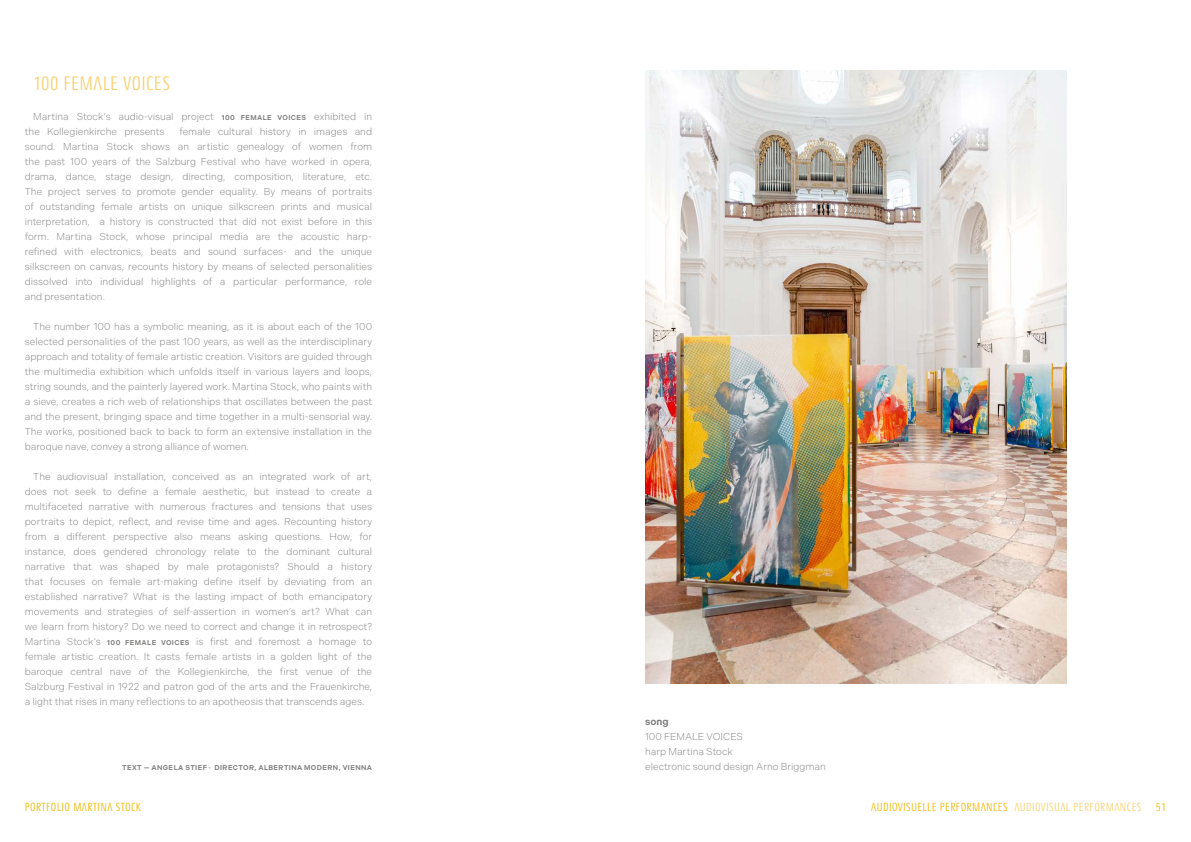
<style>
.page{position:relative;width:1191px;height:842px;background:#fff}
.page>*{position:absolute;margin:0;border:0;box-sizing:border-box;transform-origin:0 0}
.t1{font:condensed 20px "Aeonis LT Pro";letter-spacing:.015em;color:#f8cf6e}
.t2{font:condensed 12px "Aeonis LT Pro";letter-spacing:.03em;color:#f2b700}
.t3{font:300 10px/15px "Indivisible";letter-spacing:-.005em;color:#7b7b7a;text-align:justify}
.t4{font:600 10px "Indivisible";color:#7b7b7a}
.t5{font:600 7px "Indivisible";letter-spacing:.06em;color:#7b7b7a}
.s1{font-weight:600;font-size:7px}
.s2{color:#f8cf6e}
</style>
<div class="page">
<img style="left:645px;top:71px;width:422px;height:612px">
<h1 class="t1" style="left:33px;top:72px;width:138px">100 FEMALE VOICES</h1>
<p class="t3" style="left:25px;top:109px;width:349px;text-indent:9px">Martina Stock’s audio-visual project <span class="s1">100 FEMALE VOICES</span> exhibited in the Kollegienkirche presents</p>
<p class="t3" style="left:25px;top:124px;width:349px;text-indent:155px">female cultural history in images and sound. Martina Stock shows an artistic genealogy of women from the past 100 years of the Salzburg Festival who have worked in opera, drama, dance, stage design, directing, composition, literature, etc.<br>The project serves to promote gender equality. By means of portraits of outstanding female artists on unique silkscreen prints and musical interpretation, a history is constructed that did not exist before in this form. Martina Stock, whose principal media are the acoustic harp&shy;refined with electronics, beats and sound surfaces- and the unique silkscreen on canvas, recounts history by means of selected personalities dissolved into individual highlights of a particular performance, role and presentation.</p>
<p class="t3" style="left:25px;top:319px;width:349px;text-indent:8px">The number 100 has a symbolic meaning, as it is about each of the 100 selected personalities of the past 100 years, as well as the interdisciplinary approach and totality of female artistic creation. Visitors are guided through the multimedia exhibition which unfolds itself in various layers and loops, string sounds, and the painterly layered work. Martina Stock, who paints with a sieve, creates a rich web of relationships that oscillates between the past and the present, bringing space and time together in a multi-sensorial way.<br>The works, positioned back to back to form an extensive installation in the baroque nave, convey a strong alliance of women.</p>
<p class="t3" style="left:25px;top:469px;width:349px;text-indent:9px">The audiovisual installation, conceived as an integrated work of art, does not seek to define a female aesthetic, but instead to create a multifaceted narrative with numerous fractures and tensions that uses portraits to depict, reflect, and revise time and ages. Recounting history from a different perspective also means asking questions. How, for instance, does gendered chronology relate to the dominant cultural narrative that was shaped by male protagonists? Should a history that focuses on female art-making define itself by deviating from an established narrative? What is the lasting impact of both emancipatory movements and strategies of self-assertion in women‘s art? What can we learn from history? Do we need to correct and change it in retrospect?<br>Martina Stock‘s <span class="s1">100 FEMALE VOICES</span> is first and foremost a homage to female artistic creation. It casts female artists in a golden light of the baroque central nave of the Kollegienkirche, the first venue of the Salzburg Festival in 1922 and patron god of the arts and the Frauenkirche, a light that rises in many reflections to an apotheosis that transcends ages.</p>
<p class="t5" style="left:122px;top:764px;width:251px">TEXT — ANGELA STIEF · DIRECTOR, ALBERTINA MODERN, VIENNA</p>
<p class="t4" style="left:645px;top:716px;width:25px">song</p>
<p class="t3" style="left:645px;top:729px;width:182px;text-align:left">100 FEMALE VOICES<br>harp Martina Stock<br>electronic sound design Arno Briggman</p>
<p class="t2" style="left:25px;top:800px;width:118px">PORTFOLIO MARTINA STOCK</p>
<p class="t2" style="left:1155px;top:800px;width:12px">51</p>
<p class="t2" style="left:871px;top:800px;width:271px">AUDIOVISUELLE PERFORMANCES <span class="s2">AUDIOVISUAL PERFORMANCES</span></p>
</div>
